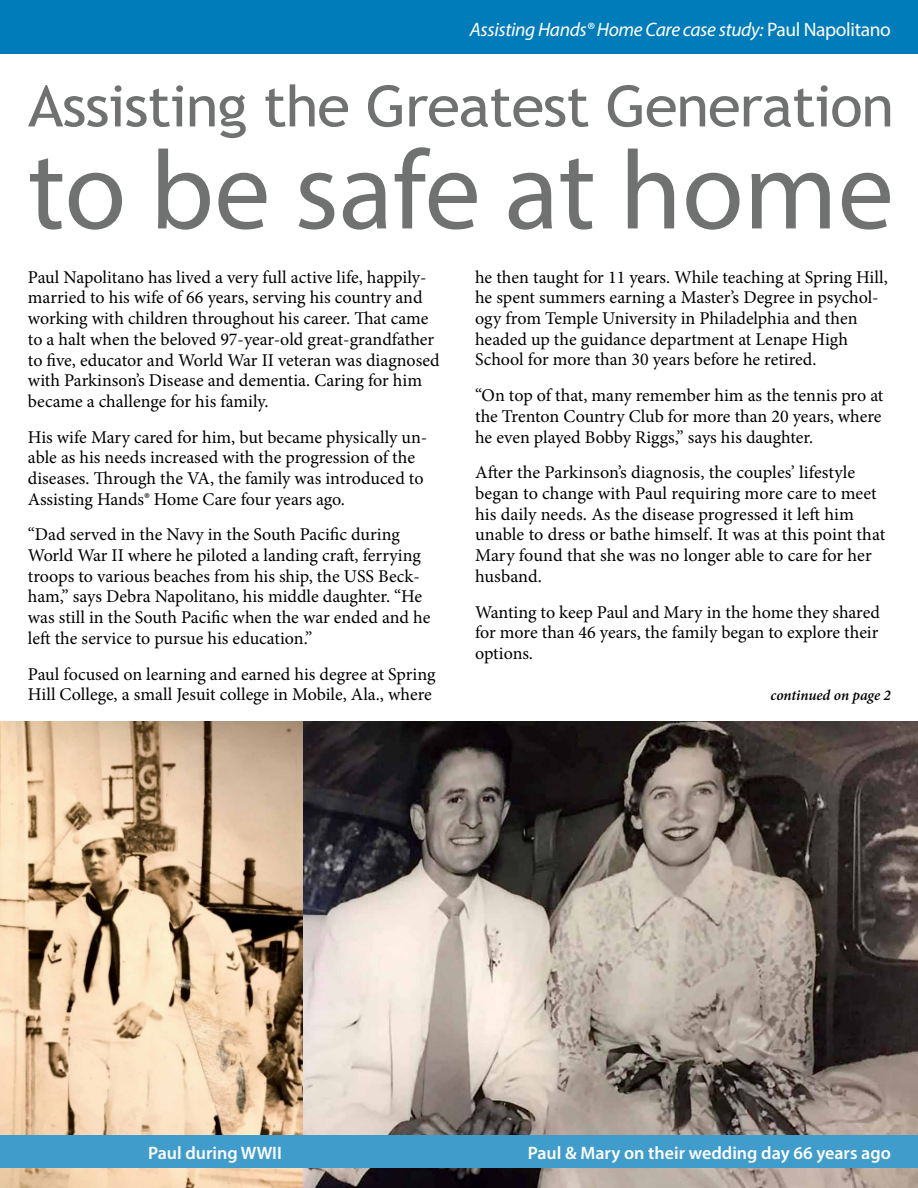
<style>
.page{position:relative;width:918px;height:1188px;background:#fff}
.page>*{position:absolute;margin:0;border:0;box-sizing:border-box;transform-origin:0 0}
.t1{font:112.5px "Myriad Pro";color:#6f7271}
.t2{font:57px "Trebuchet MS";letter-spacing:-.02em;color:#6f7271;scale:1.05 1}
.t3{font:italic 19.5px "Myriad Pro";letter-spacing:-.02em;color:#fff}
.t4{font:18px/20.7px "Minion Pro";color:#000}
.t5{font:600 18px "Myriad Pro";color:#fff}
.t6{font:italic 600 15px "Minion Pro";letter-spacing:-.005em;color:#000}
.s1{font-style:normal}
</style>
<div class="page">
<img style="left:303px;top:721px;width:615px;height:467px">
<img style="left:0;top:721px;width:303px;height:467px">
<div style="left:0;top:0;width:918px;height:54px;background:#007cba"></div>
<div style="left:0;top:1135px;width:918px;height:33px;background:#409dcb"></div>
<p class="t3" style="left:470px;top:17px;width:423px">Assisting Hands® Home Care case study: <span class="s1">Paul Napolitano</span></p>
<h2 class="t2" style="left:28px;top:73px;width:826px">Assisting the Greatest Generation</h2>
<h1 class="t1" style="left:28px;top:121px;width:868px">to be safe at home</h1>
<p class="t4" style="left:28px;top:267px;width:413px">Paul Napolitano has lived a very full active life, happily&shy;married to his wife of 66 years, serving his country and working with children throughout his career. That came to a halt when the beloved 97-year-old great-grandfather to five, educator and World War II veteran was diagnosed with Parkinson’s Disease and dementia. Caring for him became a challenge for his family.</p>
<p class="t4" style="left:28px;top:427px;width:401px">His wife Mary cared for him, but became physically un&shy;able as his needs increased with the progression of the diseases. Through the VA, the family was introduced to Assisting Hands® Home Care four years ago.</p>
<p class="t4" style="left:28px;top:524px;width:404px">“Dad served in the Navy in the South Pacific during World War II where he piloted a landing craft, ferrying troops to various beaches from his ship, the USS Beck&shy;ham,” says Debra Napolitano, his middle daughter. “He was still in the South Pacific when the war ended and he left the service to pursue his education.”</p>
<p class="t4" style="left:28px;top:664px;width:409px">Paul focused on learning and earned his degree at Spring<br>Hill College, a small Jesuit college in Mobile, Ala., where</p>
<p class="t4" style="left:475px;top:267px;width:414px">he then taught for 11 years. While teaching at Spring Hill, he spent summers earning a Master’s Degree in psychol&shy;ogy from Temple University in Philadelphia and then headed up the guidance department at Lenape High School for more than 30 years before he retired.</p>
<p class="t4" style="left:475px;top:385px;width:410px;text-align:justify">“On top of that, many remember him as the tennis pro at the Trenton Country Club for more than 20 years, where he even played Bobby Riggs,” says his daughter.</p>
<p class="t4" style="left:475px;top:462px;width:412px">After the Parkinson’s diagnosis, the couples’ lifestyle began to change with Paul requiring more care to meet his daily needs. As the disease progressed it left him unable to dress or bathe himself. It was at this point that Mary found that she was no longer able to care for her husband.</p>
<p class="t4" style="left:475px;top:601px;width:406px;text-align:justify">Wanting to keep Paul and Mary in the home they shared for more than 46 years, the family began to explore their options.</p>
<p class="t6" style="left:771px;top:685px;width:122px">continued on page 2</p>
<p class="t5" style="left:148px;top:1141px;width:135px">Paul during WWII</p>
<p class="t5" style="left:528px;top:1141px;width:365px">Paul &amp; Mary on their wedding day 66 years ago</p>
</div>
